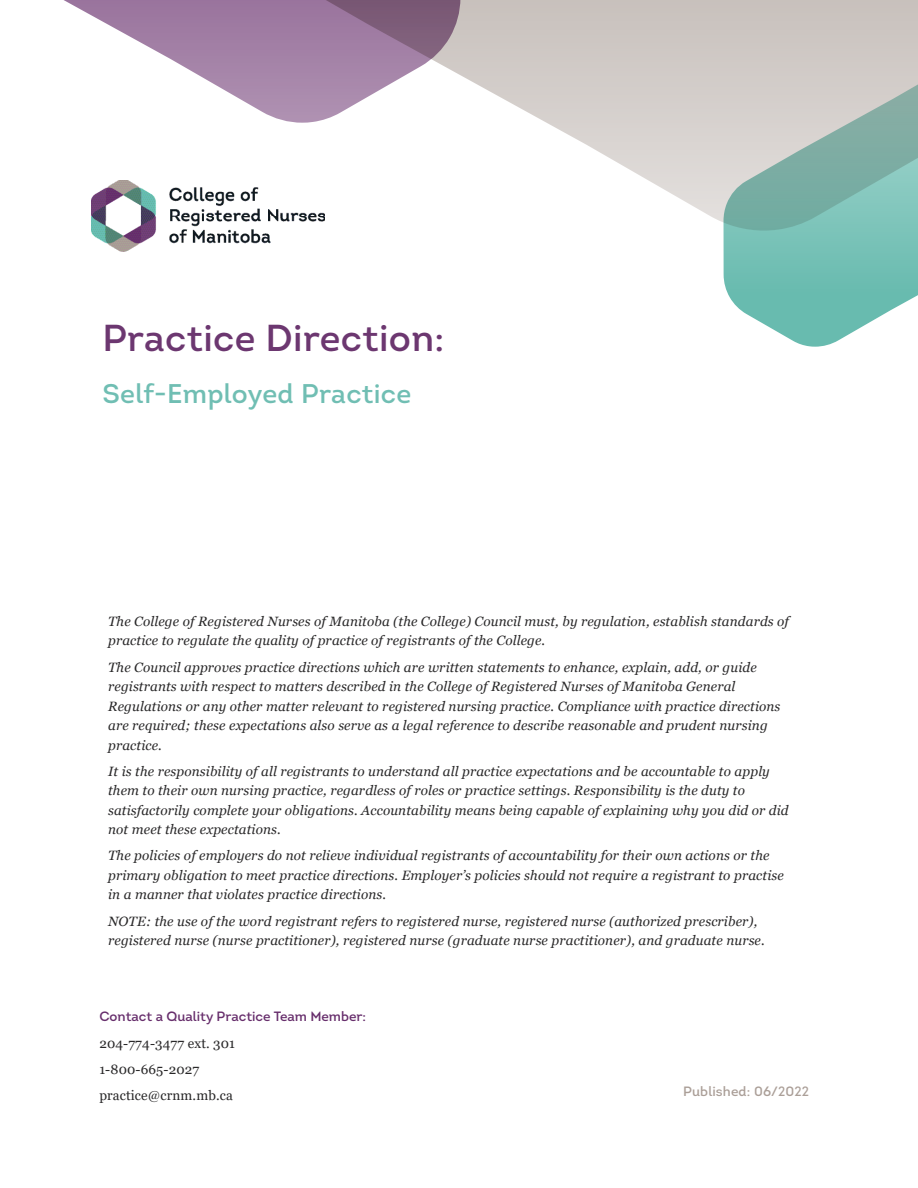
<style>
.page{position:relative;width:918px;height:1188px;background:#fff}
.page>*{position:absolute;margin:0;border:0;box-sizing:border-box;transform-origin:0 0}
.t1{font:37.5px "Intro";letter-spacing:.01em;color:#6c3770}
.t2{font:27px "Intro";letter-spacing:.01em;color:#70beb3}
.t3{font:italic 13.5px/19.5px "Georgia";letter-spacing:.01em;color:#292829}
.t4{font:13.5px/26.2px "Georgia";letter-spacing:.01em;color:#292829}
.t5{font:13.5px "Intro";color:#672e6c}
.t6{font:13.5px "Intro";letter-spacing:.01em;color:#ab9f98}
</style>
<div class="page">
<img style="left:92px;top:180px;width:179px;height:71px">
<svg style="left:191px;top:0;width:727px;height:231px"></svg>
<svg style="left:64px;top:0;width:397px;height:123px"></svg>
<svg style="left:723px;top:62px;width:195px;height:285px;background:#9dc5be"></svg>
<h1 class="t1" style="left:102px;top:314px;width:343px">Practice Direction:</h1>
<h2 class="t2" style="left:102px;top:376px;width:310px">Self-Employed Practice</h2>
<p class="t3" style="left:108px;top:612px;width:682px">The College of Registered Nurses of Manitoba (the College) Council must, by regulation, establish standards of practice to regulate the quality of practice of registrants of the College.</p>
<p class="t3" style="left:108px;top:657px;width:674px">The Council approves practice directions which are written statements to enhance, explain, add, or guide registrants with respect to matters described in the College of Registered Nurses of Manitoba General Regulations or any other matter relevant to registered nursing practice. Compliance with practice directions are required; these expectations also serve as a legal reference to describe reasonable and prudent nursing practice.</p>
<p class="t3" style="left:108px;top:761px;width:682px">It is the responsibility of all registrants to understand all practice expectations and be accountable to apply them to their own nursing practice, regardless of roles or practice settings. Responsibility is the duty to satisfactorily complete your obligations. Accountability means being capable of explaining why you did or did not meet these expectations.</p>
<p class="t3" style="left:108px;top:846px;width:677px">The policies of employers do not relieve individual registrants of accountability for their own actions or the primary obligation to meet practice directions. Employer’s policies should not require a registrant to practise in a manner that violates practice directions.</p>
<p class="t3" style="left:108px;top:911px;width:658px">NOTE: the use of the word registrant refers to registered nurse, registered nurse (authorized prescriber), registered nurse (nurse practitioner), registered nurse (graduate nurse practitioner), and graduate nurse.</p>
<p class="t5" style="left:99px;top:1008px;width:268px">Contact a Quality Practice Team Member:</p>
<p class="t4" style="left:99px;top:1030px;width:137px">204-774-3477 ext. 301<br>1-800-665-2027 practice@crnm.mb.ca</p>
<p class="t6" style="left:683px;top:1082px;width:128px">Published: 06/2022</p>
</div>
